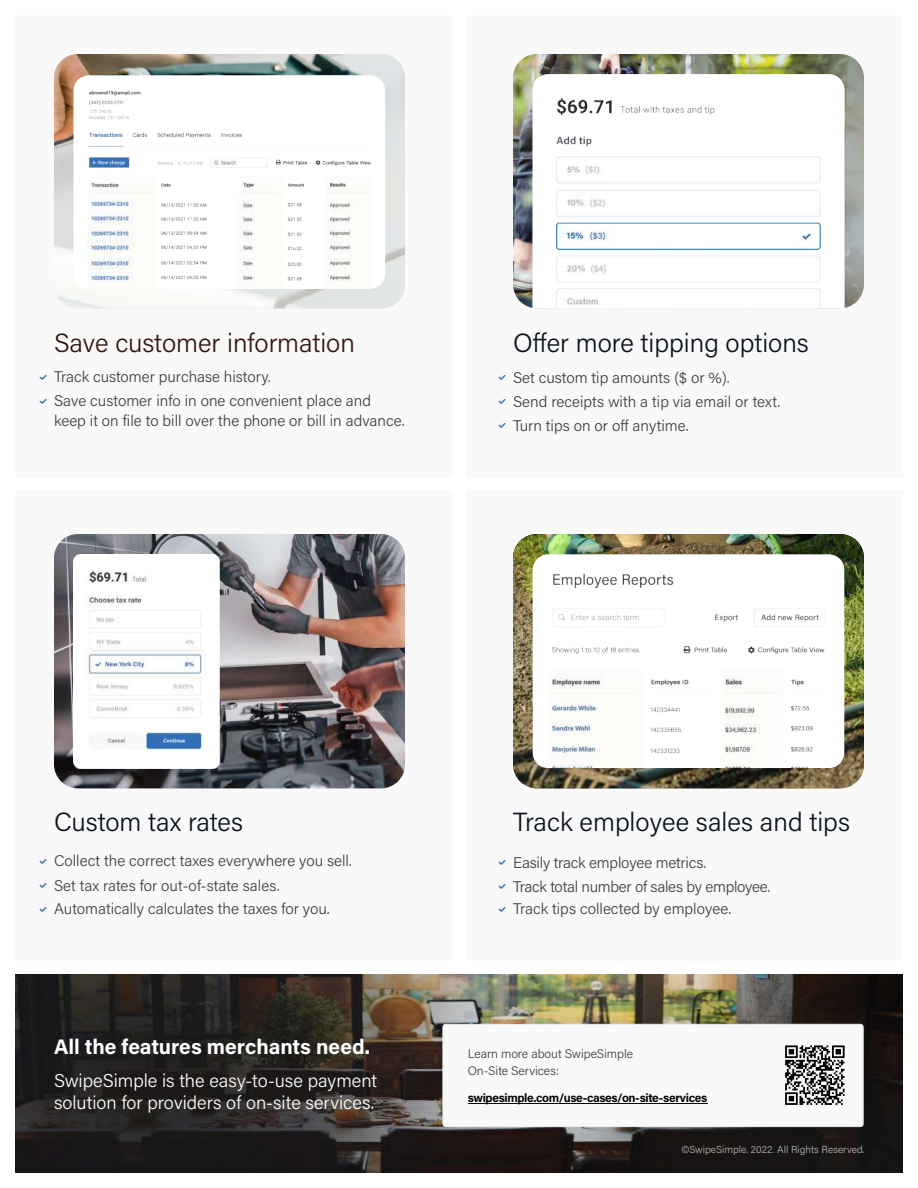
<style>
.page{position:relative;width:918px;height:1188px;background:#fff}
.page>*{position:absolute;margin:0;border:0;box-sizing:border-box;transform-origin:0 0}
.t1{font:300 25.5px "Acumin Pro";color:#0a121c}
.t2{font:300 25.5px "Acumin Pro";color:#33180e}
.t3{font:700 21px "Acumin Pro";color:#fff}
.t4{font:300 18px/22.5px "Acumin Pro";color:#fff}
.t5{font:300 15px/24px "Acumin Pro";color:#3f3f40}
.t6{font:300 15px "Acumin Pro";letter-spacing:-.02em;color:#3f3f40}
.t7{font:700 12px "Acumin Pro";letter-spacing:-.035em;color:#070504}
.t8{font:300 12px/16.5px "Acumin Pro";letter-spacing:-.005em;color:#3f3f40}
.t9{font:300 9.9px "Acumin Pro";color:rgb(255 255 255/.7)}
</style>
<div class="page">
<div style="left:15px;top:15px;width:436px;height:462px;background:#f9f9f9"></div>
<div style="left:15px;top:490px;width:436px;height:470px;background:#f9f9f9"></div>
<div style="left:467px;top:15px;width:436px;height:462px;background:#f9f9f9"></div>
<div style="left:467px;top:490px;width:436px;height:470px;background:#f9f9f9"></div>
<img style="left:15px;top:974px;width:888px;height:199px">
<svg style="left:442px;top:1023px;width:422px;height:105px"></svg>
<img style="left:54px;top:54px;width:351px;height:254px">
<img style="left:513px;top:534px;width:351px;height:254px">
<svg style="left:533px;top:554px;width:311px;height:214px"></svg>
<img style="left:547px;top:573px;width:278px;height:195px">
<img style="left:513px;top:54px;width:351px;height:254px">
<svg style="left:533px;top:74px;width:311px;height:234px"></svg>
<img style="left:557px;top:97px;width:263px;height:211px">
<svg style="left:74px;top:75px;width:311px;height:214px"></svg>
<img style="left:87px;top:90px;width:285px;height:199px">
<img style="left:54px;top:534px;width:351px;height:254px">
<svg style="left:785px;top:1045px;width:60px;height:60px"></svg>
<hr style="left:468px;top:1103px;width:239px;height:1px;background:#070504">
<img style="left:74px;top:554px;width:146px;height:214px">
<h1 class="t2" style="left:54px;top:334px;width:303px">Save customer information</h1>
<p class="t5" style="left:54px;top:367px;width:218px">Track customer purchase history.</p>
<p class="t5" style="left:54px;top:393px;width:352px;line-height:19.5px">Save customer info in one convenient place and keep it on file to bill over the phone or bill in advance.</p>
<h1 class="t1" style="left:513px;top:334px;width:297px">Offer more tipping options</h1>
<p class="t5" style="left:513px;top:367px;width:269px">Set custom tip amounts ($ or %).<br>Send receipts with a tip via email or text.<br>Turn tips on or off anytime.</p>
<h1 class="t1" style="left:54px;top:812px;width:191px">Custom tax rates</h1>
<h1 class="t1" style="left:513px;top:812px;width:339px">Track employee sales and tips</h1>
<p class="t5" style="left:54px;top:851px;width:299px">Collect the correct taxes everywhere you sell.</p>
<p class="t5" style="left:513px;top:852px;width:195px">Easily track employee metrics.</p>
<p class="t5" style="left:54px;top:875px;width:227px">Set tax rates for out-of-state sales.</p>
<p class="t6" style="left:513px;top:881px;width:259px">Track total number of sales by employee.</p>
<p class="t5" style="left:54px;top:899px;width:277px">Automatically calculates the taxes for you.</p>
<p class="t5" style="left:513px;top:899px;width:220px">Track tips collected by employee.</p>
<h2 class="t3" style="left:54px;top:1038px;width:318px">All the features merchants need.</h2>
<p class="t4" style="left:54px;top:1071px;width:325px">SwipeSimple is the easy-to-use payment solution for providers of on-site services.</p>
<p class="t8" style="left:468px;top:1047px;width:167px">Learn more about SwipeSimple<br>On-Site Services:</p>
<p class="t7" style="left:468px;top:1093px;width:241px">swipesimple.com/use-cases/on-site-services</p>
<p class="t9" style="left:681px;top:1146px;width:185px">©SwipeSimple. 2022. All Rights Reserved.</p>
</div>
